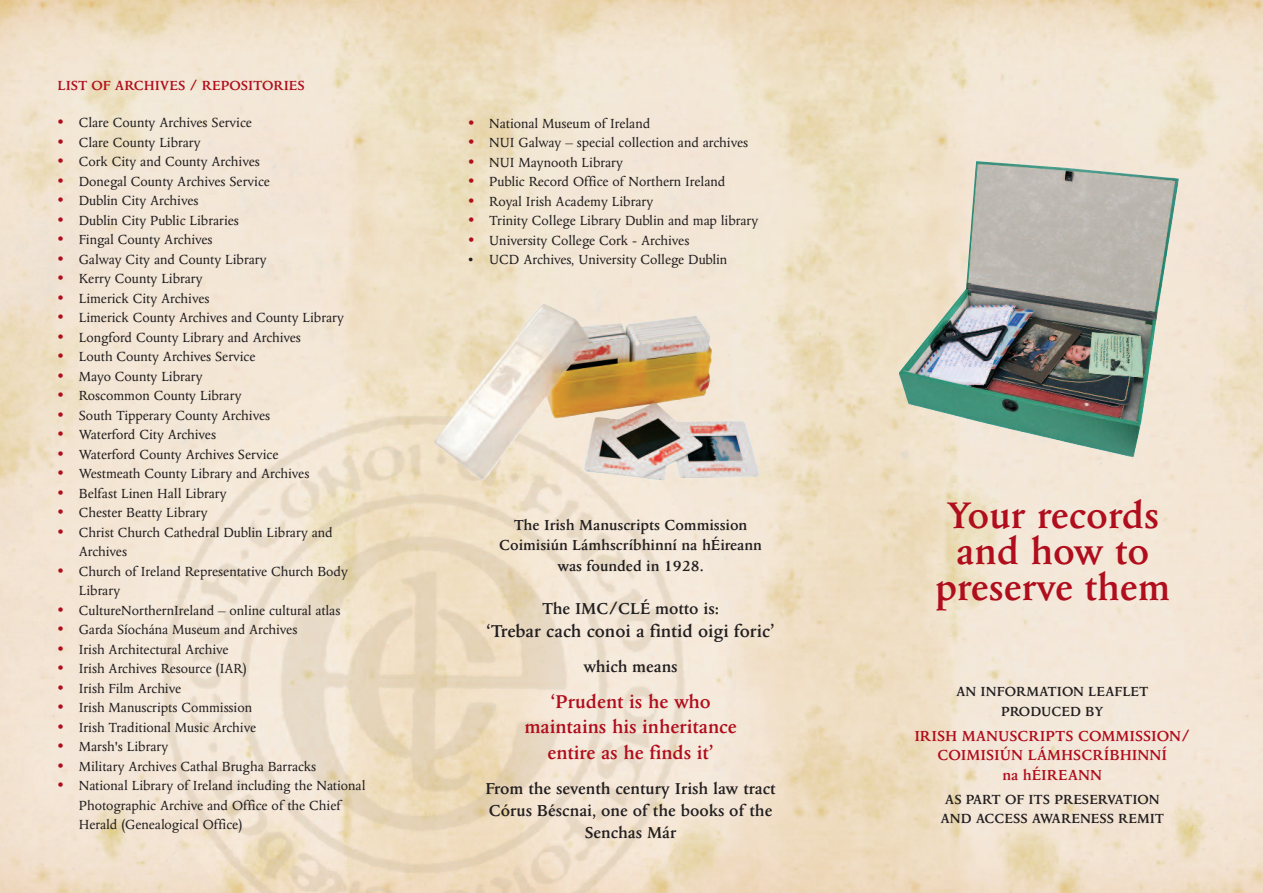
<style>
.page{position:relative;width:1263px;height:893px;background:#fff}
.page>*{position:absolute;margin:0;border:0;box-sizing:border-box;transform-origin:0 0}
.t1{font:600 42px/36px "Columbus";color:#b00d1d;text-align:center}
.t2{font:600 21px/25.2px "Columbus";color:#b00d1d;text-align:center}
.t3{font:600 19.5px "Columbus";color:#231f20}
.t4{font:600 18px/21.6px "Columbus";color:#231f20;text-align:center}
.t5{font:600 16.5px/20.2px "Columbus";color:#231f20;text-align:center}
.t6{font:600 16.5px/19.8px "Columbus";color:#b00d1d;text-align:center}
.t7{font:15px/19.5px "Columbus";color:#231f20}
.t8{font:600 15px/19.5px "Columbus";color:#231f20;text-align:center}
.t9{font:600 15px "Columbus";color:#b00d1d}
.s1{font-size:18px;color:#b00d1d}
</style>
<div class="page">
<img style="left:899px;top:161px;width:280px;height:297px">
<img style="left:434px;top:304px;width:326px;height:177px">
<p class="t9" style="left:58px;top:80px;width:249px">LIST OF ARCHIVES / REPOSITORIES</p>
<p class="t7" style="left:58px;top:114px;width:196px"><span class="s1">•</span> Clare County Archives Service</p>
<p class="t7" style="left:58px;top:134px;width:145px"><span class="s1">•</span> Clare County Library</p>
<p class="t7" style="left:58px;top:153px;width:204px"><span class="s1">•</span> Cork City and County Archives</p>
<p class="t7" style="left:58px;top:173px;width:214px"><span class="s1">•</span> Donegal County Archives Service</p>
<p class="t7" style="left:58px;top:192px;width:142px"><span class="s1">•</span> Dublin City Archives</p>
<p class="t7" style="left:58px;top:212px;width:183px"><span class="s1">•</span> Dublin City Public Libraries</p>
<p class="t7" style="left:58px;top:231px;width:156px"><span class="s1">•</span> Fingal County Archives</p>
<p class="t7" style="left:58px;top:251px;width:211px"><span class="s1">•</span> Galway City and County Library</p>
<p class="t7" style="left:58px;top:270px;width:147px"><span class="s1">•</span> Kerry County Library</p>
<p class="t7" style="left:58px;top:290px;width:153px"><span class="s1">•</span> Limerick City Archives</p>
<p class="t7" style="left:58px;top:309px;width:288px"><span class="s1">•</span> Limerick County Archives and County Library</p>
<p class="t7" style="left:58px;top:329px;width:245px"><span class="s1">•</span> Longford County Library and Archives</p>
<p class="t7" style="left:58px;top:348px;width:200px"><span class="s1">•</span> Louth County Archives Service</p>
<p class="t7" style="left:58px;top:368px;width:147px"><span class="s1">•</span> Mayo County Library</p>
<p class="t7" style="left:58px;top:387px;width:185px"><span class="s1">•</span> Roscommon County Library</p>
<p class="t7" style="left:58px;top:407px;width:214px"><span class="s1">•</span> South Tipperary County Archives</p>
<p class="t7" style="left:58px;top:426px;width:160px"><span class="s1">•</span> Waterford City Archives</p>
<p class="t7" style="left:58px;top:446px;width:222px"><span class="s1">•</span> Waterford County Archives Service</p>
<p class="t7" style="left:58px;top:465px;width:253px"><span class="s1">•</span> Westmeath County Library and Archives</p>
<p class="t7" style="left:58px;top:485px;width:171px"><span class="s1">•</span> Belfast Linen Hall Library</p>
<p class="t7" style="left:58px;top:504px;width:152px"><span class="s1">•</span> Chester Beatty Library</p>
<p class="t7" style="left:79px;top:524px;width:255px;text-indent:-21px"><span class="s1">•</span> Christ Church Cathedral Dublin Library and<br>Archives</p>
<p class="t7" style="left:79px;top:563px;width:271px;text-indent:-21px"><span class="s1">•</span> Church of Ireland Representative Church Body<br>Library</p>
<p class="t7" style="left:58px;top:602px;width:284px"><span class="s1">•</span> CultureNorthernIreland – online cultural atlas</p>
<p class="t7" style="left:58px;top:621px;width:241px"><span class="s1">•</span> Garda Síochána Museum and Archives</p>
<p class="t7" style="left:58px;top:641px;width:172px"><span class="s1">•</span> Irish Architectural Archive</p>
<p class="t7" style="left:58px;top:660px;width:191px"><span class="s1">•</span> Irish Archives Resource (IAR)</p>
<p class="t7" style="left:58px;top:680px;width:125px"><span class="s1">•</span> Irish Film Archive</p>
<p class="t7" style="left:58px;top:699px;width:196px"><span class="s1">•</span> Irish Manuscripts Commission</p>
<p class="t7" style="left:58px;top:719px;width:200px"><span class="s1">•</span> Irish Traditional Music Archive</p>
<p class="t7" style="left:58px;top:738px;width:112px"><span class="s1">•</span> Marsh's Library</p>
<p class="t7" style="left:58px;top:758px;width:260px"><span class="s1">•</span> Military Archives Cathal Brugha Barracks</p>
<p class="t7" style="left:79px;top:777px;width:288px;text-indent:-21px"><span class="s1">•</span> National Library of Ireland including the National<br>Photographic Archive and Office of the Chief<br>Herald (Genealogical Office)</p>
<p class="t7" style="left:468px;top:115px;width:184px"><span class="s1">•</span> National Museum of Ireland</p>
<p class="t7" style="left:468px;top:134px;width:282px"><span class="s1">•</span> NUI Galway – special collection and archives</p>
<p class="t7" style="left:468px;top:154px;width:157px"><span class="s1">•</span> NUI Maynooth Library</p>
<p class="t7" style="left:468px;top:173px;width:259px"><span class="s1">•</span> Public Record Office of Northern Ireland</p>
<p class="t7" style="left:468px;top:193px;width:187px"><span class="s1">•</span> Royal Irish Academy Library</p>
<p class="t7" style="left:468px;top:212px;width:292px"><span class="s1">•</span> Trinity College Library Dublin and map library</p>
<p class="t7" style="left:468px;top:232px;width:223px"><span class="s1">•</span> University College Cork - Archives</p>
<p class="t7" style="left:468px;top:251px;width:261px">• UCD Archives, University College Dublin</p>
<p class="t5" style="left:499px;top:516px;width:264px">The Irish Manuscripts Commission<br>Coimisiún Lámhscríbhinní na hÉireann was founded in 1928.</p>
<p class="t4" style="left:542px;top:599px;width:178px">The IMC/CLÉ motto is:</p>
<h3 class="t3" style="left:486px;top:623px;width:290px">‘Trebar cach conoi a fintid oigi foric’</h3>
<p class="t4" style="left:583px;top:657px;width:96px">which means</p>
<h2 class="t2" style="left:524px;top:691px;width:214px">‘Prudent is he who maintains his inheritance entire as he finds it’</h2>
<p class="t4" style="left:485px;top:780px;width:292px">From the seventh century Irish law tract<br>Córus Béscnai, one of the books of the<br>Senchas Már</p>
<h1 class="t1" style="left:935px;top:501px;width:236px">Your records and how to preserve them</h1>
<p class="t8" style="left:956px;top:683px;width:194px">AN INFORMATION LEAFLET<br>PRODUCED BY</p>
<p class="t6" style="left:914px;top:727px;width:278px">IRISH MANUSCRIPTS COMMISSION/<br>COIMISIÚN LÁMHSCRÍBHINNÍ<br>na hÉIREANN</p>
<p class="t8" style="left:940px;top:791px;width:225px">AS PART OF ITS PRESERVATION<br>AND ACCESS AWARENESS REMIT</p>
</div>
